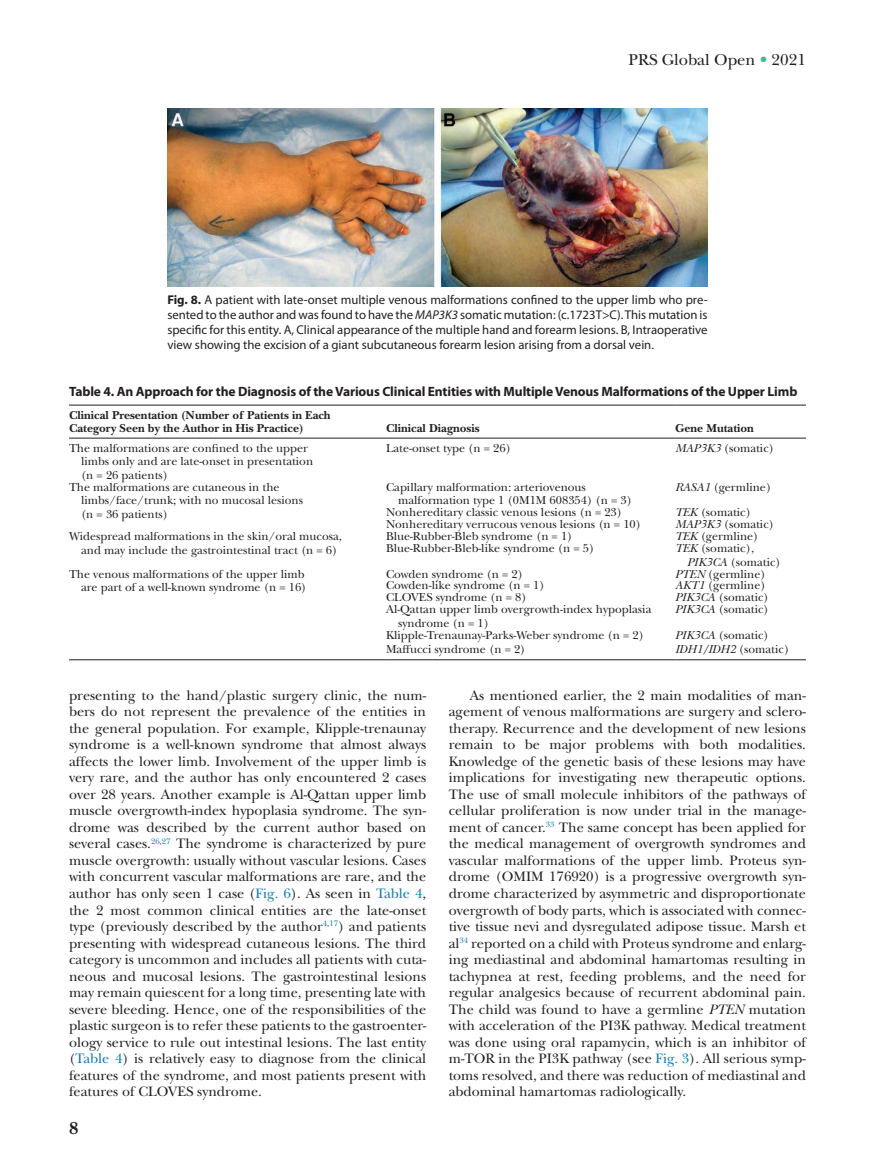
<style>
.page{position:relative;width:878px;height:1175px;background:#fff}
.page>*{position:absolute;margin:0;border:0;box-sizing:border-box;transform-origin:0 0}
.t1{font:700 18px "New Baskerville Std";color:#231f20}
.t2{font:16.5px "New Baskerville Std";color:#231f20}
.t3{font:14.25px/16.5px "New Baskerville Std";color:#231f20;text-align:justify}
.t4{font:700 13.5px "Myriad Pro";letter-spacing:-.01em;color:#231f20}
.t5{font:12.75px/15px "Myriad Pro";color:#231f20;text-align:justify}
.t6{font:12px/13.5px "New Baskerville Std";color:#231f20}
.t7{font:700 12px/13.5px "New Baskerville Std";color:#231f20}
.t8{font:italic 12px "New Baskerville Std";color:#231f20}
.s1{color:#45bc89}
.s2{font-weight:700}
.s3{font-style:italic}
.s4{font-style:normal}
.s5{color:#0f7eac}
</style>
<div class="page">
<img style="left:167px;top:108px;width:540px;height:178px">
<hr style="left:69px;top:405px;width:317px;height:1px;background:#231f20">
<hr style="left:386px;top:405px;width:289px;height:1px;background:#231f20">
<hr style="left:675px;top:405px;width:131px;height:1px;background:#231f20">
<hr style="left:69px;top:438px;width:317px;height:1px;background:#231f20">
<hr style="left:386px;top:438px;width:289px;height:1px;background:#231f20">
<hr style="left:675px;top:438px;width:131px;height:1px;background:#231f20">
<hr style="left:69px;top:659px;width:317px;height:1px;background:#231f20">
<hr style="left:386px;top:659px;width:289px;height:1px;background:#231f20">
<hr style="left:675px;top:659px;width:131px;height:1px;background:#231f20">
<p class="t2" style="left:628px;top:50px;width:179px">PRS Global Open <span class="s1">•</span> 2021</p>
<p class="t5" style="left:167px;top:292px;width:542px"><span class="s2">Fig. 8.</span> A patient with late-onset multiple venous malformations confined to the upper limb who pre&shy;sented to the author and was found to have the <span class="s3">MAP3K3</span> somatic mutation: (c.1723T&gt;C). This mutation is specific for this entity. A, Clinical appearance of the multiple hand and forearm lesions. B, I ntraoperative view showing the excision of a giant subcutaneous forearm lesion arising from a dorsal vein.</p>
<p class="t4" style="left:69px;top:382px;width:729px">Table 4. An Approach for the Diagnosis of the Various Clinical Entities with Multiple Venous Malformations of the Upper Limb</p>
<p class="t7" style="left:69px;top:408px;width:263px">Clinical Presentation (Number of Patients in Each<br>Category Seen by the Author in His Practice)</p>
<p class="t7" style="left:386px;top:421px;width:95px">Clinical Diagnosis</p>
<p class="t7" style="left:675px;top:421px;width:80px">Gene Mutation</p>
<p class="t6" style="left:81px;top:441px;width:234px;text-indent:-12px">The malformations are confined to the upper limbs only and are late-onset in presentation (n = 26 patients)</p>
<p class="t6" style="left:386px;top:441px;width:126px">Late-onset type (n = 26)</p>
<p class="t6" style="left:675px;top:441px;width:100px"><span class="s3">MAP3K3</span> (somatic)</p>
<p class="t6" style="left:81px;top:480px;width:224px;text-indent:-12px">The malformations are cutaneous in the limbs/face/trunk; with no mucosal lesions (n = 36 patients)</p>
<p class="t6" style="left:398px;top:480px;width:235px;text-indent:-12px">Capillary malformation: arteriovenous malformation type 1 (0M1M 608354) (n = 3)</p>
<p class="t6" style="left:675px;top:480px;width:97px"><span class="s3">RASA1</span> (germline)</p>
<p class="t6" style="left:386px;top:506px;width:237px">Nonhereditary classic venous lesions (n = 23)</p>
<p class="t6" style="left:675px;top:506px;width:77px"><span class="s3">TEK</span> (somatic)</p>
<p class="t6" style="left:386px;top:517px;width:256px">Nonhereditary verrucous venous lesions (n = 10)</p>
<p class="t6" style="left:675px;top:517px;width:100px"><span class="s3">MAP3K3</span> (somatic)</p>
<p class="t6" style="left:81px;top:529px;width:262px;text-indent:-12px">Widespread malformations in the skin/oral mucosa, and may include the gastrointestinal tract (n = 6)</p>
<p class="t6" style="left:386px;top:529px;width:188px">Blue-Rubber-Bleb syndrome (n = 1)</p>
<p class="t6" style="left:675px;top:529px;width:85px"><span class="s3">TEK</span> (germline)</p>
<p class="t6" style="left:386px;top:541px;width:210px">Blue-Rubber-Bleb-like syndrome (n = 5)</p>
<p class="t6" style="left:687px;top:541px;width:95px;text-indent:-12px"><span class="s3">TEK</span> (somatic),<br><span class="s3">PIK3CA</span> (somatic)</p>
<p class="t6" style="left:69px;top:567px;width:239px;text-align:right">The venous malformations of the upper limb are part of a well-known syndrome (n = 16)</p>
<p class="t6" style="left:386px;top:567px;width:138px">Cowden syndrome (n = 2)</p>
<p class="t6" style="left:675px;top:567px;width:92px"><span class="s3">PTEN</span> (germline)</p>
<p class="t6" style="left:386px;top:579px;width:160px">Cowden-like syndrome (n = 1)</p>
<p class="t6" style="left:675px;top:579px;width:92px"><span class="s3">AKT1</span> (germline)</p>
<p class="t6" style="left:386px;top:591px;width:142px">CLOVES syndrome (n = 8)</p>
<p class="t6" style="left:675px;top:591px;width:95px"><span class="s3">PIK3CA</span> (somatic)</p>
<p class="t6" style="left:398px;top:603px;width:255px;text-indent:-12px">Al-Qattan upper limb overgrowth-index hypoplasia syndrome (n = 1)</p>
<p class="t6" style="left:675px;top:603px;width:95px"><span class="s3">PIK3CA</span> (somatic)</p>
<p class="t6" style="left:386px;top:628px;width:259px">Klipple-Trenaunay-Parks-Weber syndrome (n = 2)</p>
<p class="t6" style="left:675px;top:628px;width:95px"><span class="s3">PIK3CA</span> (somatic)</p>
<p class="t6" style="left:386px;top:643px;width:141px">Maffucci syndrome (n = 2)</p>
<p class="t8" style="left:675px;top:642px;width:115px">IDH1/IDH2 <span class="s4">(somatic)</span></p>
<p class="t3" style="left:69px;top:687px;width:359px">presenting to the hand/plastic surgery clinic, the num&shy;bers do not represent the prevalence of the entities in the general population. For example, Klipple-trenaunay syndrome is a well-known syndrome that almost always affects the lower limb. Involvement of the upper limb is very rare, and the author has only encountered 2 cases over 28 years. Another example is Al-Qattan upper limb muscle overgrowth-index hypoplasia syndrome. The syn&shy;drome was described by the current author based on several cases.<sup>26</sup><sup>,</sup><sup>27</sup> The syndrome is characterized by pure muscle overgrowth: usually without vascular lesions. Cases with concurrent vascular malformations are rare, and the author has only seen 1 case (<span class="s5">Fig. 6</span>). As seen in <span class="s5">Table 4</span>, the 2 most common clinical entities are the late-onset type (previously described by the author<sup>4</sup><sup>,</sup><sup>17</sup>) and patients presenting with widespread cutaneous lesions. The third category is uncommon and includes all patients with cuta&shy;neous and mucosal lesions. The gastrointestinal lesions may remain quiescent for a long time, presenting late with severe bleeding. Hence, one of the responsibilities of the plastic surgeon is to refer these patients to the gastroenter&shy;ology service to rule out intestinal lesions. The last entity (<span class="s5">Table 4</span>) is relatively easy to diagnose from the clinical features of the syndrome, and most patients present with features of CLOVES syndrome.</p>
<p class="t3" style="left:448px;top:687px;width:359px;text-indent:21px">As mentioned earlier, the 2 main modalities of man&shy;agement of venous malformations are surgery and sclero&shy;therapy. Recurrence and the development of new lesions remain to be major problems with both modalities.<br>Knowledge of the genetic basis of these lesions may have implications for investigating new therapeutic options.<br>The use of small molecule inhibitors of the pathways of cellular proliferation is now under trial in the manage&shy;ment of cancer.<sup>33</sup> The same concept has been applied for the medical management of overgrowth syndromes and vascular malformations of the upper limb. Proteus syn&shy;drome (OMIM 176920) is a progressive overgrowth syn&shy;drome characterized by asymmetric and disproportionate overgrowth of body parts, which is associated with connec&shy;tive tissue nevi and dysregulated adipose tissue. Marsh et al<sup>34</sup> reported on a child with Proteus syndrome and enlarg&shy;ing mediastinal and abdominal hamartomas resulting in tachypnea at rest, feeding problems, and the need for regular analgesics because of recurrent abdominal pain.<br>The child was found to have a germline <span class="s3">PTEN</span> mutation with acceleration of the PI3K pathway. Medical treatment was done using oral rapamycin, which is an inhibitor of m-TOR in the PI3K pathway (see <span class="s5">Fig. 3</span>). All serious symp&shy;toms resolved, and there was reduction of mediastinal and abdominal hamartomas radiologically.</p>
<p class="t1" style="left:69px;top:1118px;width:11px">8</p>
</div>
